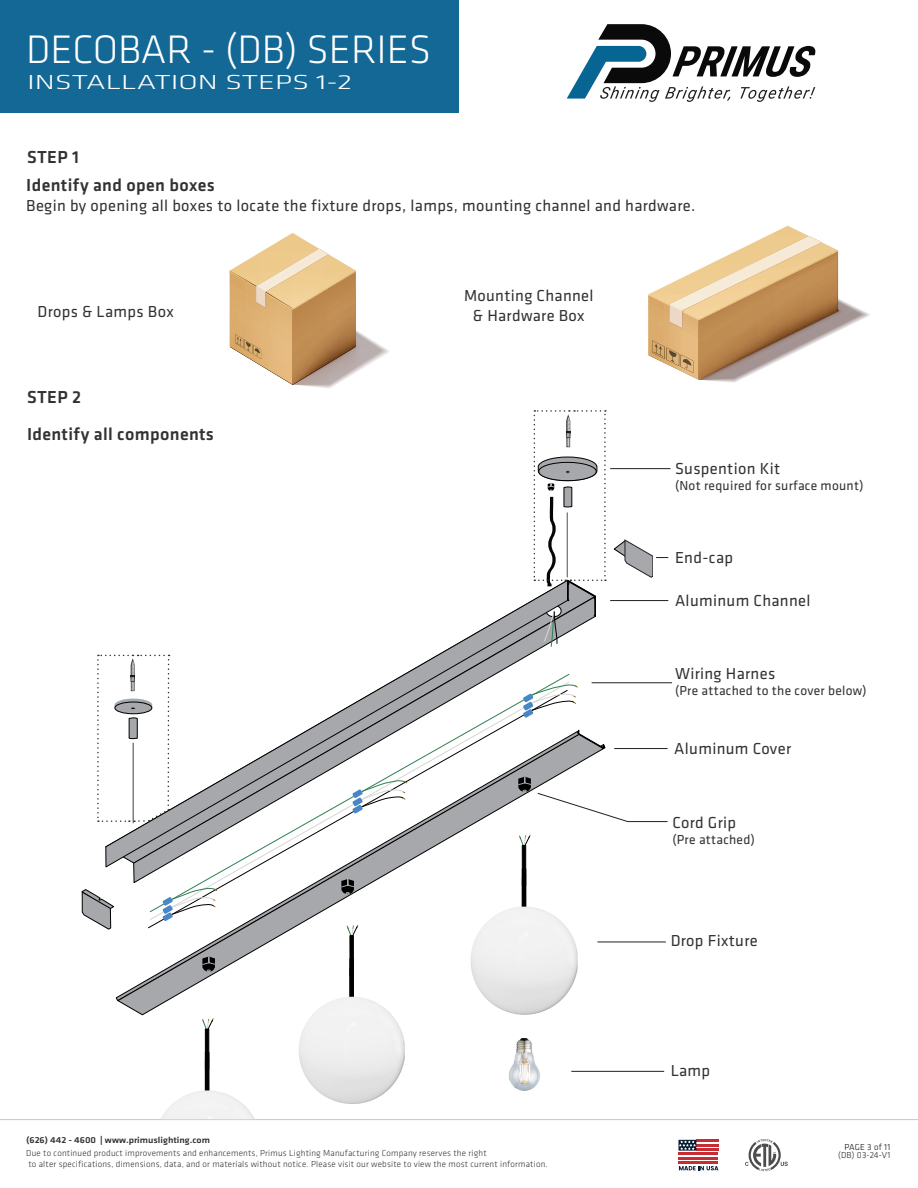
<style>
.page{position:relative;width:918px;height:1188px;background:#fff}
.page>*{position:absolute;margin:0;border:0;box-sizing:border-box;transform-origin:0 0}
.t1{font:300 41.25px "Klavika Basic";color:#fff}
.t2{font:300 21px "Klavika Basic";color:#fff;scale:1.5 1}
.t3{font:500 18px "Klavika Basic";letter-spacing:.02em;color:#323230}
.t4{font:16.5px/19.8px "Klavika Basic";letter-spacing:.02em;color:#323230;text-align:center}
.t5{font:13.5px "Klavika Basic";letter-spacing:.02em;color:#323230}
.t6{font:300 9px/10.8px "Klavika Basic";letter-spacing:.02em;color:#323230}
.t7{font:500 9px "Klavika Basic";color:#323230;scale:1.1 1}
.t8{font:300 9px "Klavika Basic";letter-spacing:.02em;color:#231f20}
.t9{font:300 9px "Klavika Basic";letter-spacing:.02em;color:#040503}
.s1{font-weight:700}
</style>
<div class="page">
<div style="left:0;top:0;width:459px;height:112px;background:#136896"></div>
<hr style="left:0;top:1119px;width:918px;height:1px;background:#c6c6c5">
<svg style="left:567px;top:24px;width:249px;height:78px"></svg>
<hr style="left:696px;top:1140px;width:22px;height:2px;background:#c62c32">
<hr style="left:696px;top:1144px;width:22px;height:2px;background:#c62c32">
<hr style="left:696px;top:1149px;width:22px;height:2px;background:#c62c32">
<hr style="left:679px;top:1153px;width:39px;height:2px;background:#c62c32">
<hr style="left:679px;top:1157px;width:39px;height:2px;background:#c62c32">
<hr style="left:679px;top:1162px;width:39px;height:2px;background:#c62c32">
<svg style="left:679px;top:1140px;width:17px;height:11px"></svg>
<svg style="left:679px;top:1166px;width:39px;height:4px"></svg>
<svg style="left:745px;top:1139px;width:43px;height:32px"></svg>
<svg style="left:82px;top:889px;width:32px;height:40px"></svg>
<svg style="left:118px;top:743px;width:486px;height:272px"></svg>
<svg style="left:341px;top:883px;width:13px;height:11px"></svg>
<svg style="left:202px;top:957px;width:13px;height:15px"></svg>
<svg style="left:134px;top:674px;width:461px;height:209px"></svg>
<svg style="left:106px;top:580px;width:462px;height:287px"></svg>
<svg style="left:347px;top:925px;width:11px;height:72px"></svg>
<img style="left:299px;top:997px;width:106px;height:107px">
<svg style="left:519px;top:835px;width:11px;height:72px"></svg>
<img style="left:471px;top:907px;width:107px;height:108px">
<div style="left:133px;top:743px;width:1px;height:80px;border:1px solid #7f7f80"></div>
<svg style="left:202px;top:1018px;width:11px;height:72px"></svg>
<hr style="left:592px;top:682px;width:80px;height:1px;background:#231f20">
<svg style="left:537px;top:792px;width:131px;height:30px"></svg>
<hr style="left:597px;top:942px;width:69px;height:1px;background:#231f20">
<hr style="left:571px;top:1071px;width:93px;height:1px;background:#231f20">
<svg style="left:614px;top:540px;width:54px;height:37px"></svg>
<hr style="left:610px;top:600px;width:58px;height:1px;background:#231f20">
<hr style="left:614px;top:748px;width:54px;height:1px;background:#231f20">
<hr style="left:610px;top:468px;width:61px;height:1px;background:#231f20">
<svg style="left:648px;top:226px;width:222px;height:157px"></svg>
<svg style="left:230px;top:233px;width:159px;height:155px"></svg>
<img style="left:509px;top:1038px;width:31px;height:53px">
<svg style="left:534px;top:410px;width:72px;height:237px"></svg>
<svg style="left:97px;top:655px;width:73px;height:167px"></svg>
<h1 class="t1" style="left:26px;top:24px;width:406px">DECOBAR - (DB) SERIES</h1>
<p class="t2" style="left:27px;top:70px;width:218px">INSTALLATION STEPS 1-2</p>
<p class="t3" style="left:27px;top:145px;width:54px">STEP 1</p>
<p class="t3" style="left:26px;top:173px;width:190px">Identify and open boxes</p>
<p class="t4" style="left:26px;top:195px;width:671px">Begin by opening all boxes to locate the fixture drops, lamps, mounting channel and hardware.</p>
<p class="t4" style="left:38px;top:301px;width:138px">Drops &amp; Lamps Box</p>
<p class="t3" style="left:27px;top:385px;width:56px">STEP 2</p>
<p class="t3" style="left:27px;top:421px;width:188px">Identify all components</p>
<p class="t4" style="left:464px;top:285px;width:131px">Mounting Channel &amp; Hardware Box</p>
<p class="t7" style="left:26px;top:1134px;width:168px">(626) 442 - 4600 <span class="s1">|</span> www.primuslighting.com</p>
<p class="t6" style="left:26px;top:1147px;width:523px">Due to continued product improvements and enhancements, Primus Lighting Manufacturing Company reserves the right<br>to alter specifications, dimensions, data, and or materials without notice. Please visit our website to view the most current information.</p>
<p class="t4" style="left:675px;top:458px;width:107px">Suspention Kit</p>
<p class="t5" style="left:675px;top:477px;width:190px">(Not required for surface mount)</p>
<p class="t4" style="left:675px;top:547px;width:60px">End-cap</p>
<p class="t4" style="left:675px;top:590px;width:137px">Aluminum Channel</p>
<p class="t4" style="left:675px;top:663px;width:102px">Wiring Harnes</p>
<p class="t5" style="left:675px;top:682px;width:193px">(Pre attached to the cover below)</p>
<p class="t4" style="left:674px;top:738px;width:118px">Aluminum Cover</p>
<p class="t4" style="left:672px;top:812px;width:65px">Cord Grip</p>
<p class="t5" style="left:672px;top:831px;width:84px">(Pre attached)</p>
<p class="t4" style="left:671px;top:930px;width:89px">Drop Fixture</p>
<p class="t4" style="left:671px;top:1060px;width:41px">Lamp</p>
<p class="t9" style="left:844px;top:1142px;width:47px">PAGE 3 of 11</p>
<p class="t8" style="left:838px;top:1150px;width:54px">(DB) 03-24-V1</p>
</div>
